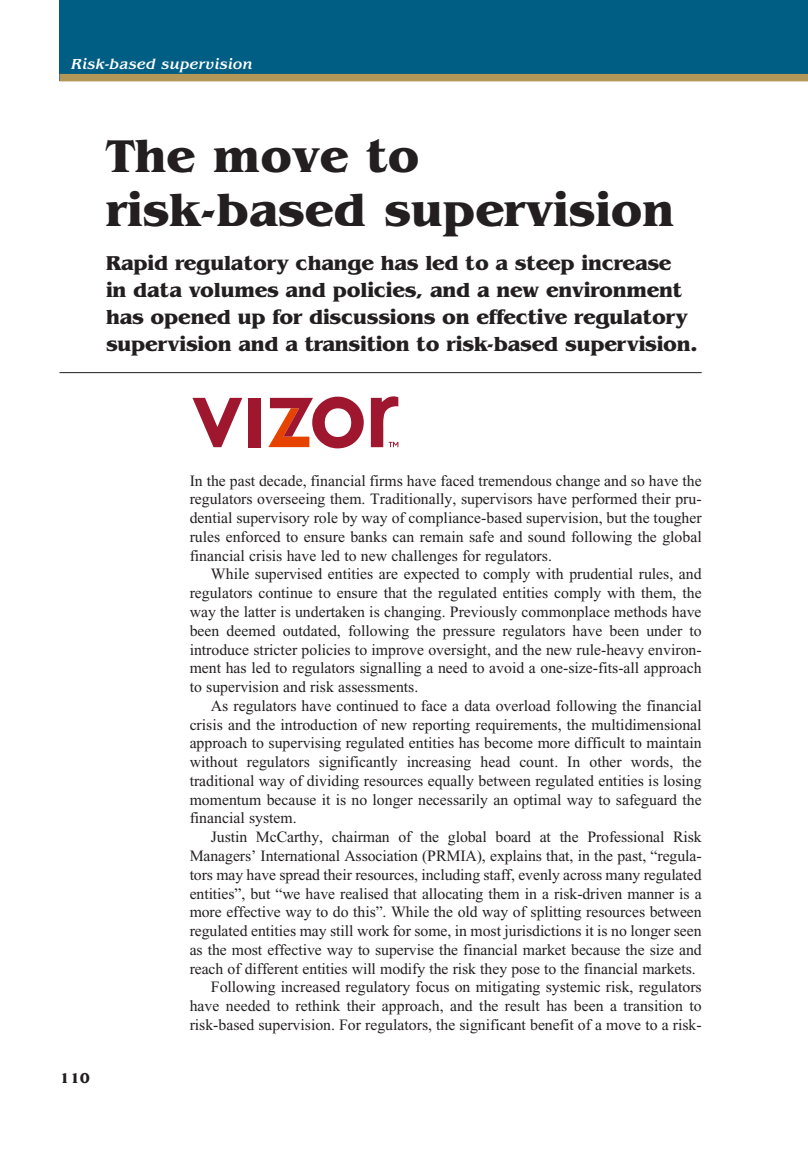
<style>
.page{position:relative;width:808px;height:1149px;background:#fff}
.page>*{position:absolute;margin:0;border:0;box-sizing:border-box;transform-origin:0 0}
.Headline{font:700 48px/54px "Benguiat Std";color:#231f20}
.Standfirst2{font:700 21px/27px "Benguiat Std";letter-spacing:-.01em;color:#231f20}
.Bodytext{font:15.75px/18.8px "Times New Roman PS Std";color:#231f20;text-align:justify}
.Strap{font:italic 500 15px "Benguiat Std";color:#fff}
.t1{font:700 15px "Benguiat Std";color:#231f20}
</style>
<div class="page">
<div style="left:60px;top:0;width:748px;height:81px;background:#005d83"></div>
<svg style="left:192px;top:398px;width:50px;height:49px"></svg>
<div style="left:248px;top:398px;width:13px;height:49px;background:#9f172e"></div>
<svg style="left:268px;top:396px;width:96px;height:52px"></svg>
<svg style="left:371px;top:396px;width:27px;height:51px"></svg>
<div style="left:60px;top:74px;width:748px;height:7px;background:#b39758"></div>
<hr style="left:60px;top:372px;width:642px;height:1px;background:#231f20">
<p class="Strap" style="left:71px;top:56px;width:183px">Risk-based supervision</p>
<p class="Headline" style="left:106px;top:129px;width:570px">The move to risk‑based supervision</p>
<p class="Standfirst2" style="left:106px;top:249px;width:593px">Rapid regulatory change has led to a steep increase<br>in data volumes and policies, and a new environment has opened up for discussions on effective regulatory supervision and a transition to risk-based supervision.</p>
<p class="t1" style="left:60px;top:1068px;width:32px">110</p>
<p class="Bodytext" style="left:190px;top:471px;width:514px">In the past decade, financial firms have faced tremendous change and so have the regulators overseeing them. Traditionally, supervisors have performed their pru&shy;dential supervisory role by way of compliance-based supervision, but the tougher rules enforced to ensure banks can remain safe and sound following the global financial crisis have led to new challenges for regulators.</p>
<p class="Bodytext" style="left:190px;top:565px;width:513px;text-indent:21px">While supervised entities are expected to comply with prudential rules, and regulators continue to ensure that the regulated entities comply with them, the way the latter is undertaken is changing. Previously commonplace methods have been deemed outdated, following the pressure regulators have been under to introduce stricter policies to improve oversight, and the new rule-heavy environ&shy;ment has led to regulators signalling a need to avoid a one-size-fits-all approach to supervision and risk assessments.</p>
<p class="Bodytext" style="left:190px;top:696px;width:514px;text-indent:21px">As regulators have continued to face a data overload following the financial crisis and the introduction of new reporting requirements, the multidimensional approach to supervising regulated entities has become more difficult to maintain without regulators significantly increasing head count. In other words, the traditional way of dividing resources equally between regulated entities is losing momentum because it is no longer necessarily an optimal way to safeguard the financial system.</p>
<p class="Bodytext" style="left:190px;top:828px;width:514px;text-indent:21px">Justin McCarthy, chairman of the global board at the Professional Risk Managers’ International Association (PRMIA), explains that, in the past, “regula&shy;tors may have spread their resources, including staff, evenly across many regulated entities”, but “we have realised that allocating them in a risk‑driven manner is a more effective way to do this”. While the old way of splitting resources between regulated entities may still work for some, in most jurisdictions it is no longer seen as the most effective way to supervise the financial market because the size and reach of different entities will modify the risk they pose to the financial markets.</p>
<p class="Bodytext" style="left:190px;top:978px;width:513px;text-indent:21px">Following increased regulatory focus on mitigating systemic risk, regulators have needed to rethink their approach, and the result has been a transition to risk-based supervision. For regulators, the significant benefit of a move to a risk-</p>
</div>
